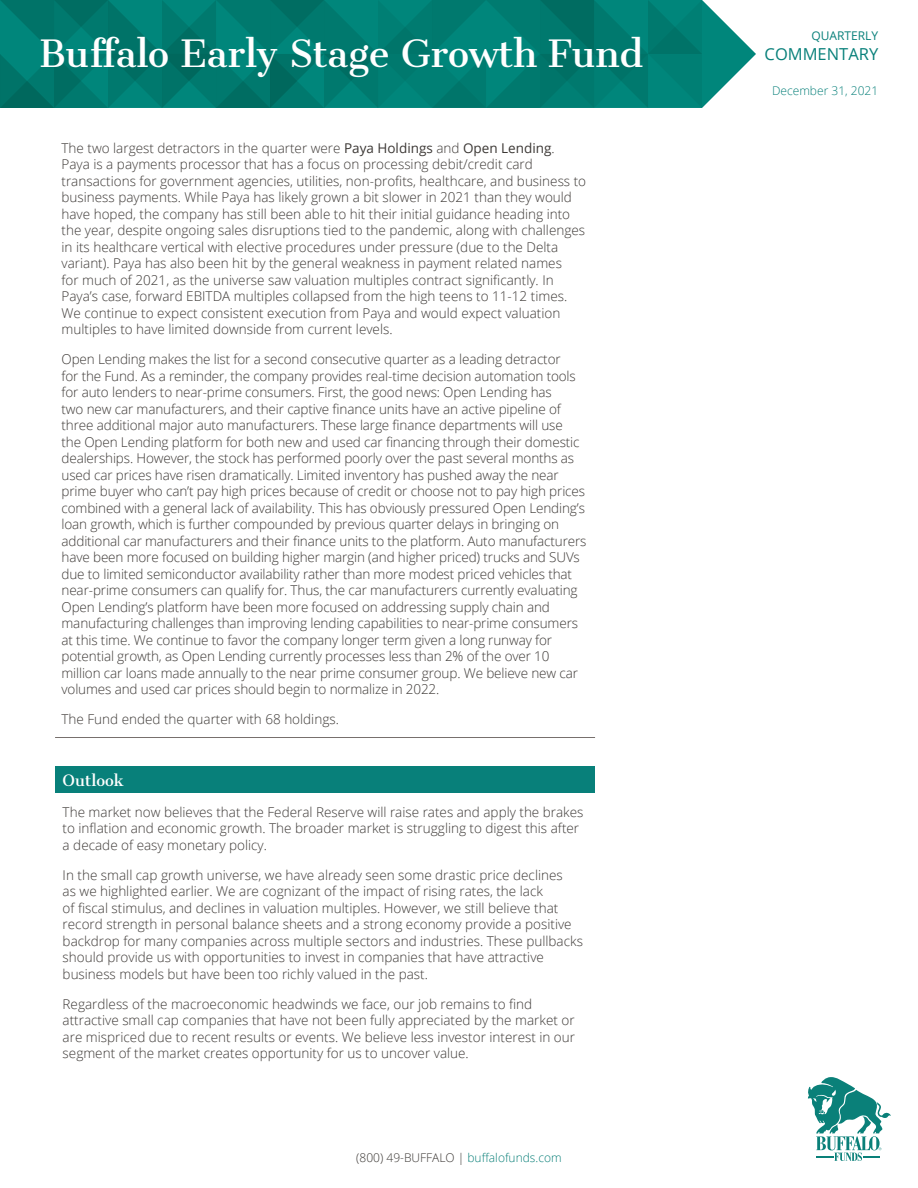
<style>
.page{position:relative;width:918px;height:1188px;background:#fff}
.page>*{position:absolute;margin:0;border:0;box-sizing:border-box;transform-origin:0 0}
.t1{font:36px "Cantata One";letter-spacing:-.01em;color:#fff}
.t2{font:16.5px "Open Sans";color:#08807a}
.t3{font:15px "Cantata One";color:#fff}
.t4{font:300 13.5px/16.5px "Open Sans";color:#3c3835}
.t5{font:300 12px "Open Sans";color:#3c3835}
.t6{font:300 12px "Open Sans";color:#08807a}
.t7{font:12px "Open Sans";color:#08807a}
.s1{font-weight:400}
.s2{color:#0a8079}
</style>
<div class="page">
<svg style="left:0;top:0;width:756px;height:108px;background:#088075"></svg>
<svg style="left:807px;top:1077px;width:84px;height:84px"></svg>
<div style="left:55px;top:766px;width:540px;height:27px;background:#08807a"></div>
<hr style="left:55px;top:737px;width:540px;height:1px;background:#77706d">
<h1 class="t1" style="left:39px;top:31px;width:606px">Buffalo Early Stage Growth Fund</h1>
<p class="t7" style="left:812px;top:28px;width:68px">QUARTERLY</p>
<p class="t2" style="left:765px;top:43px;width:115px">COMMENTARY</p>
<p class="t6" style="left:772px;top:82px;width:108px">December 31, 2021</p>
<p class="t4" style="left:62px;top:139px;width:526px">The two largest detractors in the quarter were <span class="s1">Paya Holdings</span> and <span class="s1">Open Lending</span>.<br>Paya is a payments processor that has a focus on processing debit/credit card transactions for government agencies, utilities, non-profits, healthcare, and business to business payments. While Paya has likely grown a bit slower in 2021 than they would have hoped, the company has still been able to hit their initial guidance heading into the year, despite ongoing sales disruptions tied to the pandemic, along with challenges in its healthcare vertical with elective procedures under pressure (due to the Delta variant). Paya has also been hit by the general weakness in payment related names<br>for much of 2021, as the universe saw valuation multiples contract significantly. In Paya’s case, forward EBITDA multiples collapsed from the high teens to 11-12 times.<br>We continue to expect consistent execution from Paya and would expect valuation multiples to have limited downside from current levels.</p>
<p class="t4" style="left:62px;top:351px;width:526px">Open Lending makes the list for a second consecutive quarter as a leading detractor<br>for the Fund. As a reminder, the company provides real-time decision automation tools for auto lenders to near-prime consumers. First, the good news: Open Lending has<br>two new car manufacturers, and their captive finance units have an active pipeline of three additional major auto manufacturers. These large finance departments will use<br>the Open Lending platform for both new and used car financing through their domestic dealerships. However, the stock has performed poorly over the past several months as used car prices have risen dramatically. Limited inventory has pushed away the near prime buyer who can’t pay high prices because of credit or choose not to pay high prices combined with a general lack of availability. This has obviously pressured Open Lending’s loan growth, which is further compounded by previous quarter delays in bringing on additional car manufacturers and their finance units to the platform. Auto manufacturers have been more focused on building higher margin (and higher priced) trucks and SUVs due to limited semiconductor availability rather than more modest priced vehicles that near-prime consumers can qualify for. Thus, the car manufacturers currently evaluating Open Lending’s platform have been more focused on addressing supply chain and manufacturing challenges than improving lending capabilities to near-prime consumers at this time. We continue to favor the company longer term given a long runway for potential growth, as Open Lending currently processes less than 2% of the over 10 million car loans made annually to the near prime consumer group. We believe new car volumes and used car prices should begin to normalize in 2022.</p>
<p class="t4" style="left:62px;top:711px;width:279px">The Fund ended the quarter with 68 holdings.</p>
<p class="t3" style="left:63px;top:771px;width:63px">Outlook</p>
<p class="t4" style="left:63px;top:803px;width:522px">The market now believes that the Federal Reserve will raise rates and apply the brakes to inflation and economic growth. The broader market is struggling to digest this after a decade of easy monetary policy.</p>
<p class="t4" style="left:63px;top:866px;width:522px">In the small cap growth universe, we have already seen some drastic price declines<br>as we highlighted earlier. We are cognizant of the impact of rising rates, the lack<br>of fiscal stimulus, and declines in valuation multiples. However, we still believe that record strength in personal balance sheets and a strong economy provide a positive backdrop for many companies across multiple sectors and industries. These pullbacks should provide us with opportunities to invest in companies that have attractive business models but have been too richly valued in the past.</p>
<p class="t4" style="left:63px;top:995px;width:514px">Regardless of the macroeconomic headwinds we face, our job remains to find attractive small cap companies that have not been fully appreciated by the market or are mispriced due to recent results or events. We believe less investor interest in our segment of the market creates opportunity for us to uncover value.</p>
<p class="t5" style="left:356px;top:1149px;width:207px">(800) 49-BUFFALO | <span class="s2">buffalofunds.com</span></p>
</div>
